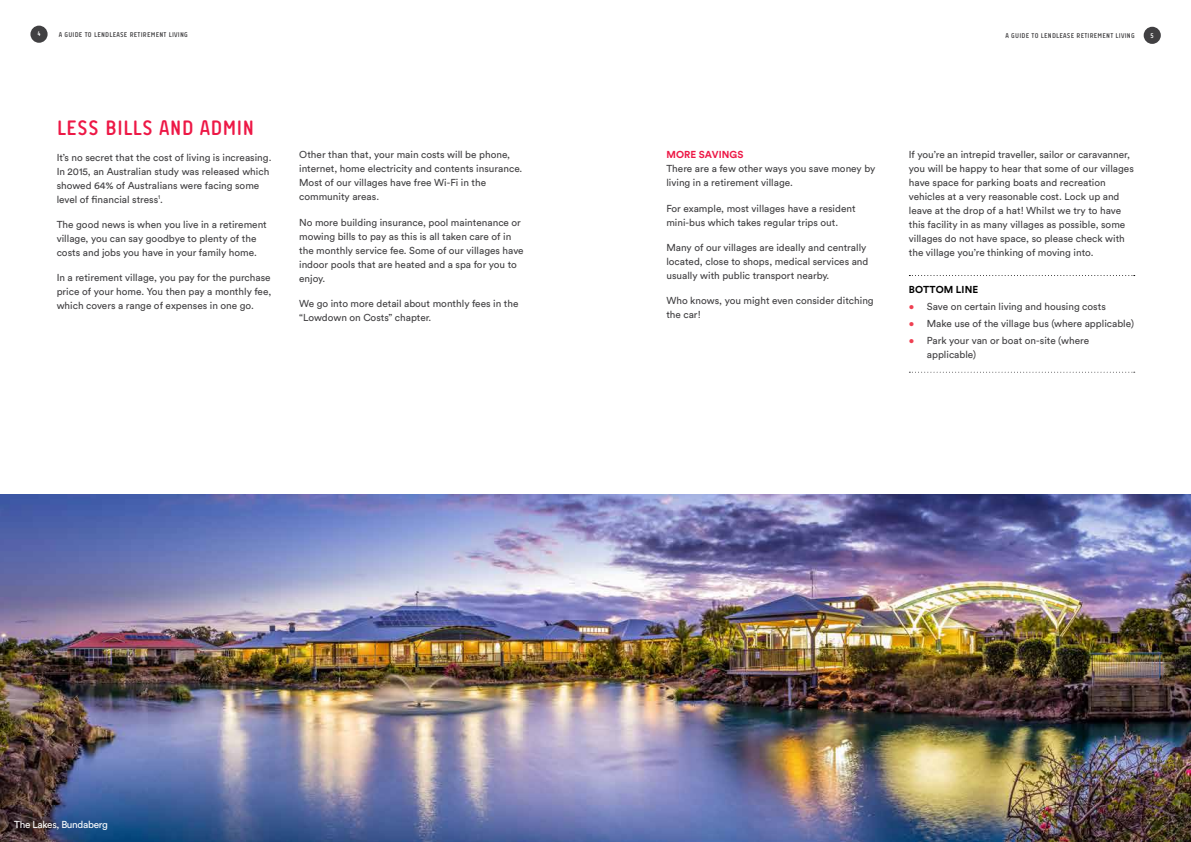
<style>
.page{position:relative;width:1191px;height:842px;background:#fff}
.page>*{position:absolute;margin:0;border:0;box-sizing:border-box;transform-origin:0 0}
.t1{font:700 condensed 21px "Pharma";letter-spacing:.005em;color:#ed1846}
.t2{font:10px/14px "Circular Std";color:#414042}
.t3{font:10px "Circular Std";letter-spacing:-.03em;color:#fff}
.t4{font:700 10px "Circular Std";letter-spacing:.01em;color:#ed1846}
.t5{font:700 10px "Circular Std";letter-spacing:.01em;color:#000}
.t6{font:700 condensed 7px "Pharma";letter-spacing:.025em;color:#414042}
.t7{font:700 condensed 7px "Pharma";color:#fff}
.s1{color:#ef4052}
</style>
<div class="page">
<div style="left:30px;top:26px;width:18px;height:17px;background:#414042;border-radius:50%"></div>
<div style="left:1143px;top:27px;width:17px;height:17px;background:#414042;border-radius:50%"></div>
<svg style="left:909px;top:275px;width:225px;height:1px"></svg>
<svg style="left:909px;top:372px;width:225px;height:1px"></svg>
<img style="left:0;top:495px;width:1191px;height:347px">
<p class="t7" style="left:37px;top:29px;width:5px">4</p>
<p class="t6" style="left:59px;top:30px;width:131px">A GUIDE TO LENDLEASE RETIREMENT LIVING</p>
<p class="t6" style="left:1005px;top:31px;width:131px">A GUIDE TO LENDLEASE RETIREMENT LIVING</p>
<p class="t7" style="left:1150px;top:31px;width:5px">5</p>
<h1 class="t1" style="left:57px;top:115px;width:199px">LESS BILLS AND ADMIN</h1>
<p class="t2" style="left:57px;top:150px;width:216px">It’s no secret that the cost of living is increasing.<br>In 2015, an Australian study was released which showed 64% of Australians were facing some level of financial stress<sup>1</sup>.</p>
<p class="t2" style="left:57px;top:217px;width:212px">The good news is when you live in a retirement village, you can say goodbye to plenty of the costs and jobs you have in your family home.</p>
<p class="t2" style="left:57px;top:271px;width:216px;text-align:justify">In a retirement village, you pay for the purchase price of your home. You then pay a monthly fee, which covers a range of expenses in one go.</p>
<p class="t2" style="left:299px;top:148px;width:225px">Other than that, your main costs will be phone, internet, home electricity and contents insurance.<br>Most of our villages have free Wi-Fi in the community areas.</p>
<p class="t2" style="left:299px;top:215px;width:226px">No more building insurance, pool maintenance or mowing bills to pay as this is all taken care of in the monthly service fee. Some of our villages have indoor pools that are heated and a spa for you to enjoy.</p>
<p class="t2" style="left:299px;top:296px;width:221px">We go into more detail about monthly fees in the “Lowdown on Costs” chapter.</p>
<p class="t4" style="left:666px;top:148px;width:79px">MORE SAVINGS</p>
<p class="t2" style="left:666px;top:162px;width:210px">There are a few other ways you save money by living in a retirement village.</p>
<p class="t2" style="left:666px;top:201px;width:191px">For example, most villages have a resident mini-bus which takes regular trips out.</p>
<p class="t2" style="left:666px;top:240px;width:203px">Many of our villages are ideally and centrally located, close to shops, medical services and usually with public transport nearby.</p>
<p class="t2" style="left:666px;top:294px;width:209px">Who knows, you might even consider ditching the car!</p>
<p class="t2" style="left:909px;top:148px;width:227px">If you’re an intrepid traveller, sailor or caravanner, you will be happy to hear that some of our villages have space for parking boats and recreation vehicles at a very reasonable cost. Lock up and leave at the drop of a hat! Whilst we try to have this facility in as many villages as possible, some villages do not have space, so please check with the village you’re thinking of moving into.</p>
<p class="t5" style="left:909px;top:283px;width:71px">BOTTOM LINE</p>
<p class="t2" style="left:909px;top:299px;width:199px"><span class="s1">•</span> Save on certain living and housing costs</p>
<p class="t2" style="left:909px;top:316px;width:227px"><span class="s1">•</span> Make use of the village bus (where applicable)</p>
<p class="t2" style="left:927px;top:333px;width:164px;text-indent:-18px"><span class="s1">•</span> Park your van or boat on-site (where applicable)</p>
<p class="t3" style="left:14px;top:818px;width:95px">The Lakes, Bundaberg</p>
</div>
